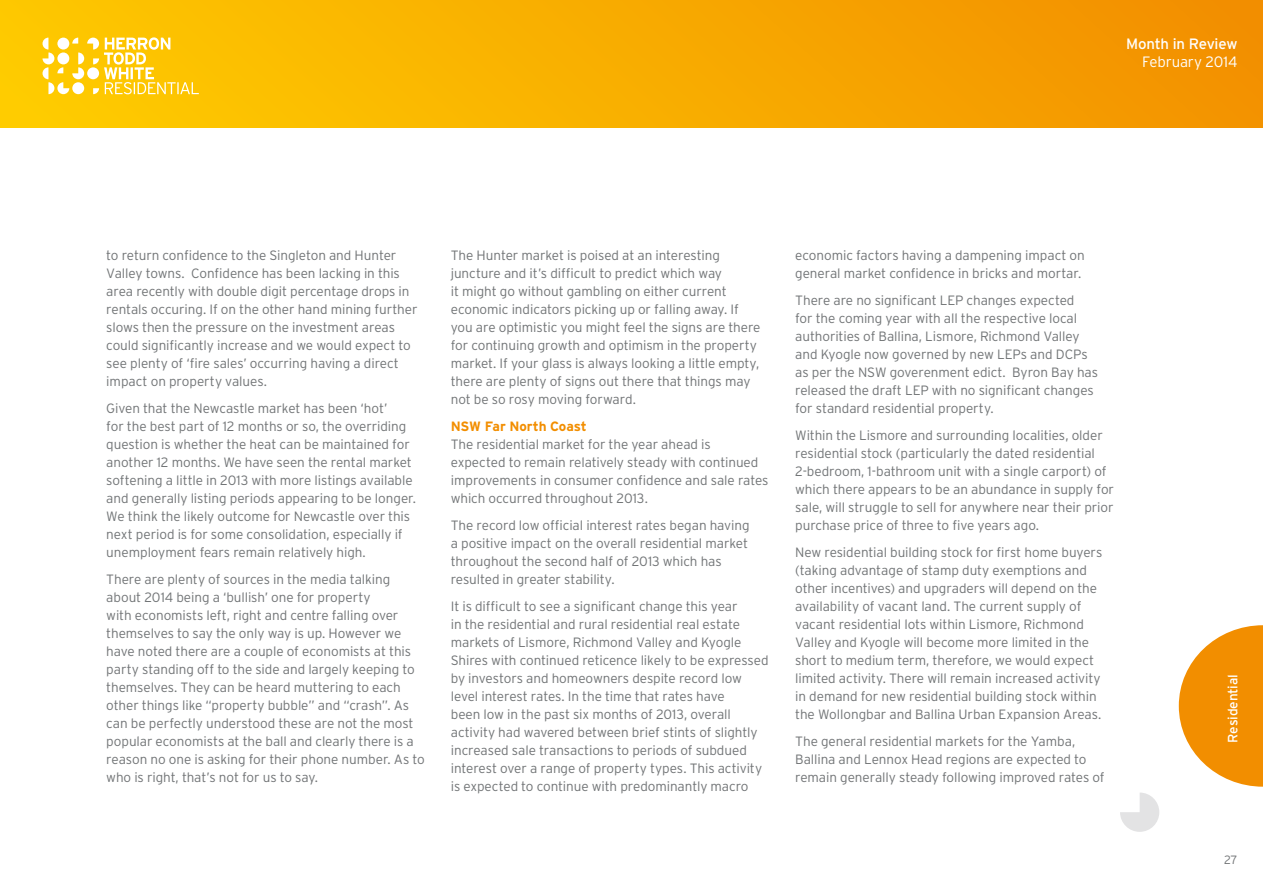
<style>
.page{position:relative;width:1263px;height:893px;background:#fff}
.page>*{position:absolute;margin:0;border:0;box-sizing:border-box;transform-origin:0 0}
.t1{font:15px "Interstate";letter-spacing:-.015em;color:#fff}
.t2{font:300 15px "Interstate";letter-spacing:-.01em;color:#fff}
.t3{font:300 13.5px/18px "Interstate";letter-spacing:-.005em;color:#717476}
.t4{font:700 13.5px "Interstate";letter-spacing:-.01em;color:#f28e00}
.t5{font:13.5px "Interstate";letter-spacing:-.01em;color:#fff}
.t6{font:300 12px "Interstate";color:#717476}
</style>
<div class="page">
<svg style="left:1120px;top:792px;width:39px;height:40px"></svg>
<div style="left:0;top:0;width:1263px;height:128px;background:linear-gradient(to right,#fecb00,#f29000)"></div>
<svg style="left:43px;top:37px;width:156px;height:57px"></svg>
<svg style="left:1179px;top:625px;width:84px;height:162px"></svg>
<p class="t1" style="left:1126px;top:35px;width:113px">Month in Review</p>
<p class="t2" style="left:1142px;top:53px;width:97px">February 2014</p>
<p class="t3" style="left:106px;top:246px;width:313px">to return confidence to the Singleton and Hunter Valley towns. Confidence has been lacking in this area recently with double digit percentage drops in rentals occuring. If on the other hand mining further slows then the pressure on the investment areas could significantly increase and we would expect to see plenty of ‘fire sales’ occurring having a direct impact on property values.</p>
<p class="t3" style="left:106px;top:399px;width:311px">Given that the Newcastle market has been ‘hot’<br>for the best part of 12 months or so, the overriding question is whether the heat can be maintained for another 12 months. We have seen the rental market softening a little in 2013 with more listings available and generally listing periods appearing to be longer.<br>We think the likely outcome for Newcastle over this next period is for some consolidation, especially if unemployment fears remain relatively high.</p>
<p class="t3" style="left:106px;top:570px;width:320px">There are plenty of sources in the media talking about 2014 being a ‘bullish’ one for property<br>with economists left, right and centre falling over themselves to say the only way is up. However we have noted there are a couple of economists at this party standing off to the side and largely keeping to themselves. They can be heard muttering to each other things like “property bubble” and “crash”. As can be perfectly understood these are not the most popular economists at the ball and clearly there is a reason no one is asking for their phone number. As to who is right, that’s not for us to say.</p>
<p class="t3" style="left:451px;top:246px;width:311px">The Hunter market is poised at an interesting juncture and it’s difficult to predict which way<br>it might go without gambling on either current economic indicators picking up or falling away. If you are optimistic you might feel the signs are there for continuing growth and optimism in the property market. If your glass is always looking a little empty, there are plenty of signs out there that things may not be so rosy moving forward.</p>
<p class="t4" style="left:451px;top:418px;width:138px">NSW Far North Coast</p>
<p class="t3" style="left:451px;top:435px;width:319px">The residential market for the year ahead is expected to remain relatively steady with continued improvements in consumer confidence and sale rates which occurred throughout 2013.</p>
<p class="t3" style="left:451px;top:516px;width:300px">The record low official interest rates began having a positive impact on the overall residential market throughout the second half of 2013 which has resulted in greater stability.</p>
<p class="t3" style="left:451px;top:597px;width:319px">It is difficult to see a significant change this year<br>in the residential and rural residential real estate markets of Lismore, Richmond Valley and Kyogle Shires with continued reticence likely to be expressed by investors and homeowners despite record low level interest rates. In the time that rates have<br>been low in the past six months of 2013, overall activity had wavered between brief stints of slightly increased sale transactions to periods of subdued interest over a range of property types. This activity is expected to continue with predominantly macro</p>
<p class="t3" style="left:795px;top:246px;width:291px">economic factors having a dampening impact on general market confidence in bricks and mortar.</p>
<p class="t3" style="left:795px;top:291px;width:304px">There are no significant LEP changes expected<br>for the coming year with all the respective local authorities of Ballina, Lismore, Richmond Valley and Kyogle now governed by new LEPs and DCPs as per the NSW goverenment edict. Byron Bay has released the draft LEP with no significant changes for standard residential property.</p>
<p class="t3" style="left:795px;top:426px;width:320px">Within the Lismore and surrounding localities, older residential stock (particularly the dated residential 2-bedroom, 1-bathroom unit with a single carport) of which there appears to be an abundance in supply for sale, will struggle to sell for anywhere near their prior purchase price of three to five years ago.</p>
<p class="t3" style="left:795px;top:543px;width:309px">New residential building stock for first home buyers (taking advantage of stamp duty exemptions and other incentives) and upgraders will depend on the availability of vacant land. The current supply of vacant residential lots within Lismore, Richmond Valley and Kyogle will become more limited in the short to medium term, therefore, we would expect limited activity. There will remain increased activity in demand for new residential building stock within the Wollongbar and Ballina Urban Expansion Areas.</p>
<p class="t3" style="left:795px;top:732px;width:311px">The general residential markets for the Yamba,<br>Ballina and Lennox Head regions are expected to remain generally steady following improved rates of</p>
<p class="t5" style="left:1224px;top:743px;width:70px;rotate:-90deg">Residential</p>
<p class="t6" style="left:1224px;top:853px;width:15px">27</p>
</div>
